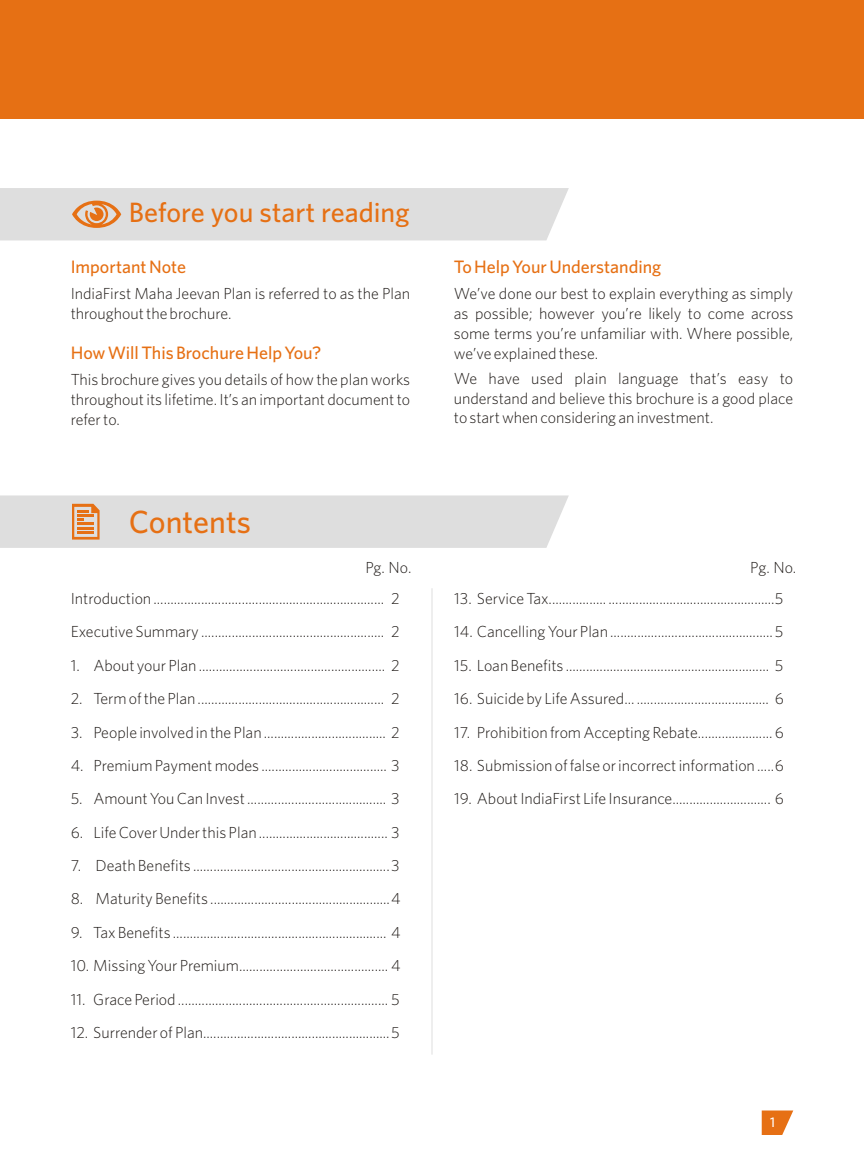
<style>
.page{position:relative;width:864px;height:1152px;background:#fff}
.page>*{position:absolute;margin:0;border:0;box-sizing:border-box;transform-origin:0 0}
.t1{font:700 32px "Whitney";color:#e67014}
.t2{font:700 28px "Whitney";color:#e67014}
.t3{font:700 18px "Whitney";color:#e67014}
.t4{font:500 18px "Whitney";color:#e67014}
.t5{font:16px/19.8px "Whitney";color:#1f1a17;text-align:justify}
.t6{font:700 14px "Whitney";color:#fff}
</style>
<div class="page">
<div style="left:0;top:0;width:864px;height:119px;background:#e67014"></div>
<div style="left:0;top:188px;width:569px;height:52px;background:#dedede"></div>
<div style="left:0;top:495px;width:569px;height:53px;background:#dedede"></div>
<svg style="left:762px;top:1111px;width:31px;height:24px"></svg>
<hr style="left:432px;top:588px;width:1px;height:467px;background:#dedede">
<h2 class="t2" style="left:129px;top:202px;width:282px">Before you start reading</h2>
<p class="t3" style="left:71px;top:260px;width:117px">Important Note</p>
<p class="t5" style="left:71px;top:285px;width:341px">IndiaFirst Maha Jeevan Plan is referred to as the Plan throughout the brochure.</p>
<p class="t3" style="left:71px;top:346px;width:252px">How Will This Brochure Help You?</p>
<p class="t5" style="left:71px;top:371px;width:341px">This brochure gives you details of how the plan works throughout its lifetime. It’s an important document to refer to.</p>
<h1 class="t1" style="left:129px;top:509px;width:124px">Contents</h1>
<p class="t5" style="left:365px;top:559px;width:48px">Pg. No.</p>
<p class="t5" style="left:71px;top:583px;width:331px;line-height:33.4px">Introduction .................................................................... 2<br>Executive Summary ...................................................... 2</p>
<p class="t5" style="left:71px;top:657px;width:331px">1. About your Plan ....................................................... 2</p>
<p class="t5" style="left:71px;top:690px;width:331px">2. Term of the Plan ....................................................... 2</p>
<p class="t5" style="left:71px;top:723px;width:331px">3. People involved in the Plan .................................... 2</p>
<p class="t5" style="left:71px;top:757px;width:331px">4. Premium Payment modes ..................................... 3</p>
<p class="t5" style="left:71px;top:790px;width:331px">5. Amount You Can Invest ......................................... 3</p>
<p class="t5" style="left:71px;top:824px;width:331px">6. Life Cover Under this Plan ...................................... 3</p>
<p class="t5" style="left:71px;top:857px;width:331px">7. Death Benefits ..........................................................3</p>
<p class="t5" style="left:71px;top:890px;width:332px">8. Maturity Benefits .....................................................4</p>
<p class="t5" style="left:71px;top:924px;width:332px">9. Tax Benefits ............................................................... 4</p>
<p class="t5" style="left:71px;top:957px;width:332px">10. Missing Your Premium............................................ 4</p>
<p class="t5" style="left:71px;top:990px;width:331px">11. Grace Period .............................................................. 5</p>
<p class="t5" style="left:71px;top:1024px;width:331px">12. Surrender of Plan.......................................................5</p>
<p class="t4" style="left:454px;top:260px;width:209px">To Help Your Understanding</p>
<p class="t5" style="left:454px;top:285px;width:341px">We’ve done our best to explain everything as simply as possible; however you’re likely to come across some terms you’re unfamiliar with. Where possible, we’ve explained these.</p>
<p class="t5" style="left:454px;top:370px;width:341px">We have used plain language that’s easy to understand and believe this brochure is a good place to start when considering an investment.</p>
<p class="t5" style="left:750px;top:559px;width:48px">Pg. No.</p>
<p class="t5" style="left:454px;top:590px;width:331px">13. Service Tax................. .................................................5</p>
<p class="t5" style="left:454px;top:623px;width:331px">14. Cancelling Your Plan ................................................5</p>
<p class="t5" style="left:454px;top:657px;width:331px">15. Loan Benefits ............................................................ 5</p>
<p class="t5" style="left:454px;top:690px;width:331px">16. Suicide by Life Assured... ....................................... 6</p>
<p class="t5" style="left:454px;top:723px;width:331px">17. Prohibition from Accepting Rebate......................6</p>
<p class="t5" style="left:454px;top:757px;width:331px">18. Submission of false or incorrect information .....6</p>
<p class="t5" style="left:454px;top:790px;width:331px">19. About IndiaFirst Life Insurance............................. 6</p>
<p class="t6" style="left:770px;top:1117px;width:6px">1</p>
</div>
